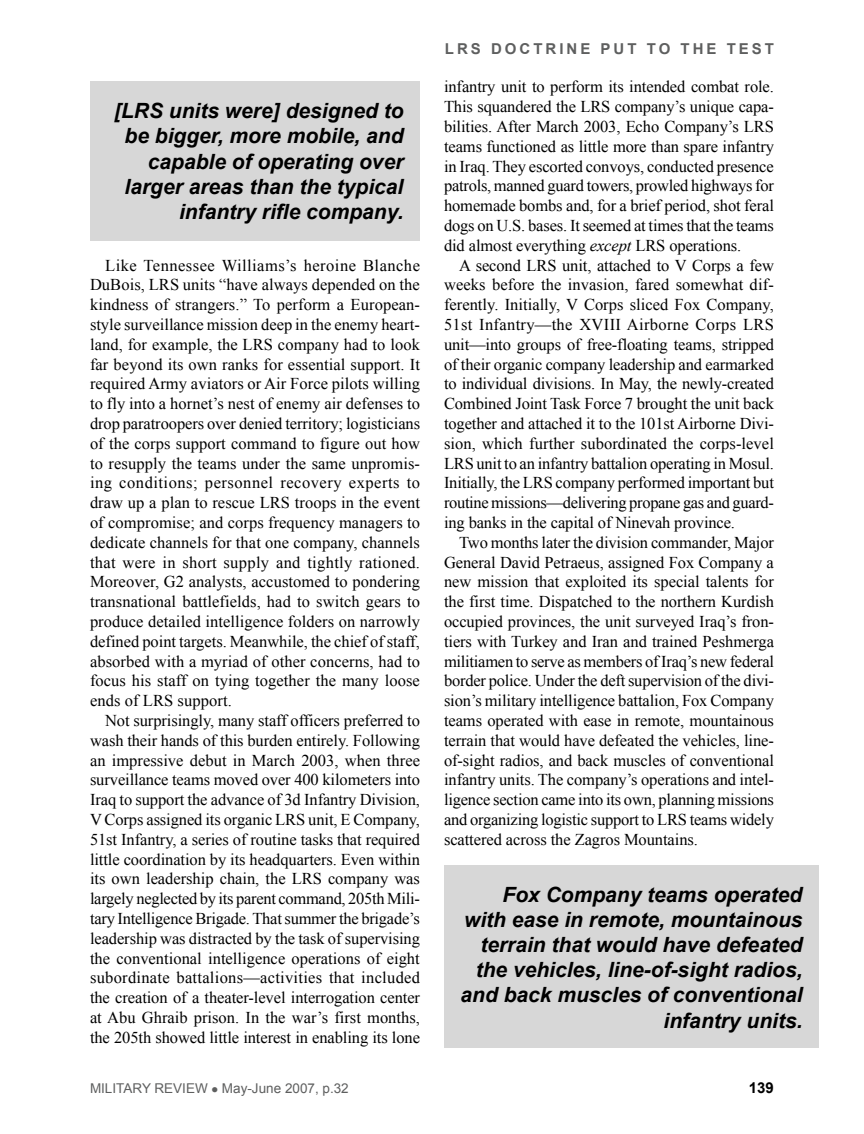
<style>
.page{position:relative;width:864px;height:1134px;background:#fff}
.page>*{position:absolute;margin:0;border:0;box-sizing:border-box;transform-origin:0 0}
.fob{font:italic 700 21px/25.2px "Arial";color:#000;text-align:right}
.fob-2{font:16.5px/19.8px "Times New Roman";letter-spacing:-.005em;color:#000;text-align:justify}
.fob-3{font:16.5px/19.8px "Times New Roman";letter-spacing:.03em;color:#000}
.RUNNINGHEAD{font:700 15px "Arial";letter-spacing:.2em;color:#5e5f5f}
.subhead{font:700 15px "Arial";color:#000}
.subhead-2{font:13.5px "Arial";color:#5e5f5f}
.s1{font-style:italic}
</style>
<div class="page">
<div style="left:90px;top:81px;width:330px;height:160px;background:#d7d7d7"></div>
<div style="left:444px;top:866px;width:375px;height:182px;background:#d7d7d7"></div>
<p class="fob" style="left:114px;top:99px;width:291px">[LRS units were] designed to be bigger, more mobile, and capable of operating over larger areas than the typical infantry rifle company.</p>
<p class="fob-3" style="left:90px;top:255px;width:332px;text-indent:15px">Like Tennessee Williams’s heroine Blanche<br>DuBois, LRS</p>
<p class="fob-2" style="left:90px;top:275px;width:332px;text-indent:93px">units “have always depended on the kindness of strangers.” To perform a European&shy;style surveillance mission deep in the enemy heart&shy;land, for example, the LRS</p>
<p class="fob-2" style="left:90px;top:334px;width:332px;text-indent:188px">company had to look far beyond its own ranks for essential support. It required Army aviators or Air Force pilots willing to fly into a hornet’s nest of enemy air defenses to drop paratroopers over denied territory; logisticians of the corps support command to figure out how to resupply the teams under the same unpromis&shy;ing conditions; personnel recovery experts to draw up a plan to rescue LRS</p>
<p class="fob-2" style="left:90px;top:493px;width:332px;text-indent:205px">troops in the event of compromise; and corps frequency managers to dedicate channels for that one company, channels that were in short supply and tightly rationed.<br>Moreover, G2 analysts, accustomed to pondering transnational battlefields, had to switch gears to produce detailed intelligence folders on narrowly defined point targets. Meanwhile, the chief of staff, absorbed with a myriad of other concerns, had to focus his staff on tying together the many loose ends of LRS</p>
<p class="fob-2" style="left:178px;top:691px;width:56px">support.</p>
<p class="fob-2" style="left:90px;top:710px;width:332px;text-indent:15px">Not surprisingly, many staff officers preferred to wash their hands of this burden entirely. Following an impressive debut in March 2003, when three surveillance teams moved over 400 kilometers into Iraq to support the advance of 3d Infantry Division, V Corps assigned its organic LRS</p>
<p class="fob-2" style="left:90px;top:809px;width:332px;text-indent:218px">unit, E Company, 51st Infantry, a series of routine tasks that required little coordination by its headquarters. Even within its own leadership chain, the LRS</p>
<p class="fob-2" style="left:90px;top:869px;width:332px;text-indent:238px">company was largely neglected by its parent command, 205th Mili&shy;tary Intelligence Brigade. That summer the brigade’s leadership was distracted by the task of supervising the conventional intelligence operations of eight subordinate battalions—activities that included the creation of a theater-level interrogation center at Abu Ghraib prison. In the war’s first months, the 205th showed little interest in enabling its lone</p>
<p class="subhead-2" style="left:90px;top:1080px;width:260px">MILITARY REVIEW ● MAY-JUNE 2007, P.32</p>
<p class="RUNNINGHEAD" style="left:445px;top:39px;width:331px">LRS DOCTRINE PUT TO THE TEST</p>
<p class="fob-2" style="left:444px;top:77px;width:332px">infantry unit to perform its intended combat role.<br>This squandered the LRS</p>
<p class="fob-2" style="left:444px;top:97px;width:332px;text-align:left;text-indent:171px">company’s unique capa&shy;bilities. After March 2003, Echo Company’s LRS teams functioned as little more than spare infantry in Iraq. They escorted convoys, conducted presence patrols, manned guard towers, prowled highways for homemade bombs and, for a brief period, shot feral dogs on U.S. bases. It seemed at times that the teams did almost everything <span class="s1">except</span> LRS</p>
<p class="fob-2" style="left:669px;top:235px;width:73px">operations.</p>
<p class="fob-2" style="left:444px;top:255px;width:332px;text-align:left;text-indent:118px">unit, attached to V Corps a few weeks before the invasion, fared somewhat dif&shy;ferently. Initially, V Corps sliced Fox Company, 51st Infantry—the XVIII Airborne Corps LRS unit—into groups of free-floating teams, stripped of their organic company leadership and earmarked to individual divisions. In May, the newly-created Combined Joint Task Force 7 brought the unit back together and attached it to the 101st Airborne Divi&shy;sion, which further subordinated the corps-level LRS</p>
<p class="fob-2" style="left:459px;top:255px;width:79px">A second LRS</p>
<p class="fob-2" style="left:444px;top:453px;width:332px;text-indent:33px">unit to an infantry battalion operating in Mosul.<br>Initially, the LRS</p>
<p class="fob-2" style="left:444px;top:473px;width:331px;text-indent:112px">company performed important but routine missions—delivering propane gas and guard&shy;ing banks in the capital of Ninevah province.</p>
<p class="fob-2" style="left:444px;top:532px;width:332px;text-indent:15px">Two months later the division commander, Major General David Petraeus, assigned Fox Company a new mission that exploited its special talents for the first time. Dispatched to the northern Kurdish occupied provinces, the unit surveyed Iraq’s fron&shy;tiers with Turkey and Iran and trained Peshmerga militiamen to serve as members of Iraq’s new federal border police. Under the deft supervision of the divi&shy;sion’s military intelligence battalion, Fox Company teams operated with ease in remote, mountainous terrain that would have defeated the vehicles, line&shy;of-sight radios, and back muscles of conventional infantry units. The company’s operations and intel&shy;ligence section came into its own, planning missions and organizing logistic support to LRS</p>
<p class="fob-2" style="left:444px;top:809px;width:331px;text-indent:246px">teams widely scattered across the Zagros Mountains.</p>
<p class="fob" style="left:461px;top:882px;width:343px">Fox Company teams operated with ease in remote, mountainous terrain that would have defeated the vehicles, line-of-sight radios, and back muscles of conventional infantry units.</p>
<p class="subhead" style="left:749px;top:1078px;width:27px">139</p>
</div>
